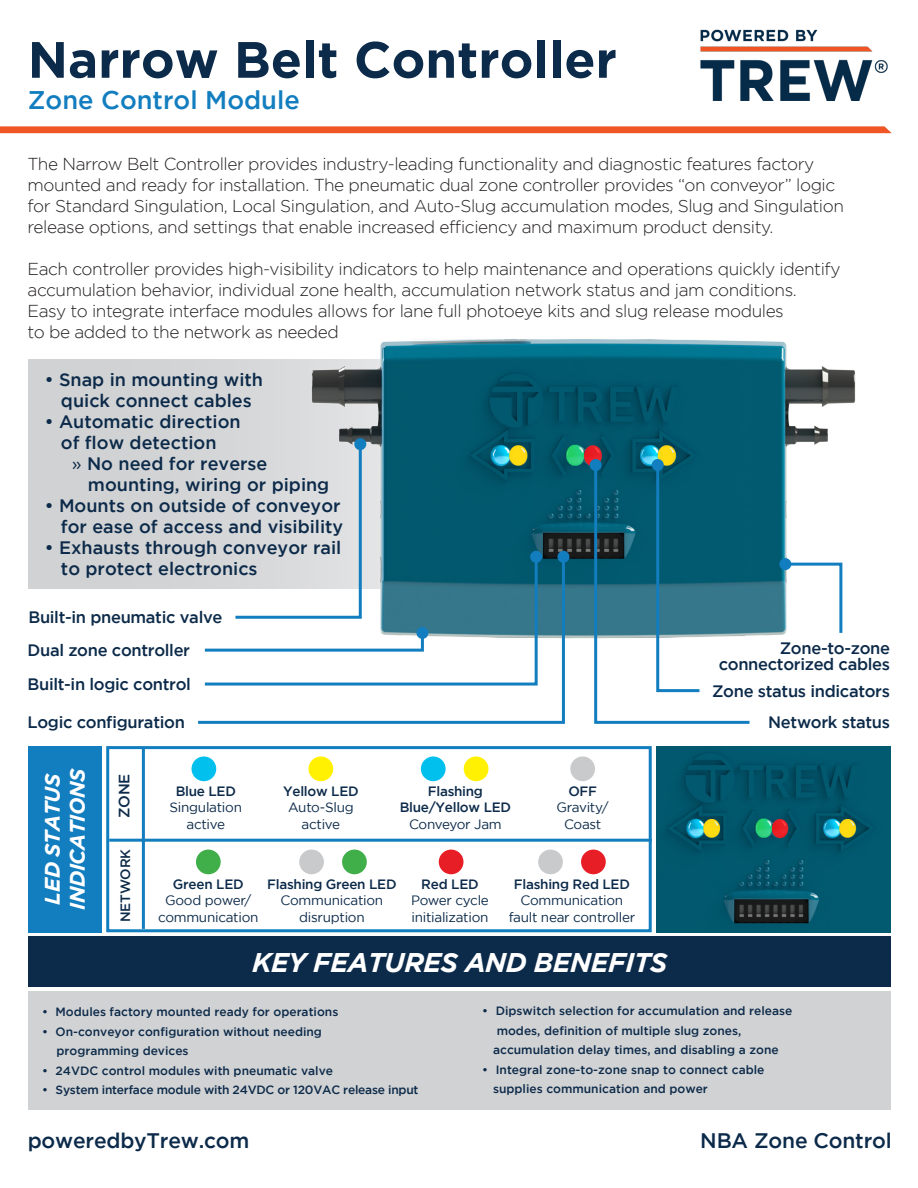
<style>
.page{position:relative;width:918px;height:1188px;background:#fff}
.page>*{position:absolute;margin:0;border:0;box-sizing:border-box;transform-origin:0 0}
.t1{font:700 51px "Gotham";color:#0c2a49}
.t2{font:italic 700 27px "Gotham";letter-spacing:-.02em;color:#fff}
.t3{font:500 25.5px "Gotham";color:#127dbf}
.t4{font:500 21px "Gotham";letter-spacing:-.01em;color:#0c2a49}
.t5{font:italic 700 21px/25.2px "Gotham";color:#fff}
.t6{font:500 18px/21px "Gotham";color:#0c2a49;text-align:center}
.t7{font:300 17.25px/21px "Gotham";letter-spacing:-.025em;color:#231f20}
.t8{font:500 16.5px/16.5px "Gotham";letter-spacing:-.02em;color:#0c2a49;text-align:right}
.t9{font:500 15px "Gotham";color:#0c2a49}
.t10{font:13.5px/16.5px "Gotham";letter-spacing:-.02em;color:#0c2a49;text-align:center}
.t11{font:500 13.5px/16.5px "Gotham";letter-spacing:-.02em;color:#0c2a49;text-align:center}
.t12{font:500 12px/19.5px "Gotham";color:#0c2a49}
.t13{font:500 12px "Gotham";letter-spacing:-.02em;color:#0c2a49}
.s1{font-weight:400}
.s2{font-weight:500}
</style>
<div class="page">
<div style="left:28px;top:359px;width:490px;height:230px;background:#d1d2d4"></div>
<svg style="left:0;top:126px;width:892px;height:7px;background:#f05f32"></svg>
<img style="left:700px;top:29px;width:188px;height:72px">
<img style="left:305px;top:339px;width:551px;height:300px">
<div style="left:305px;top:441px;width:58px;height:113px;background:#dedfe0"></div>
<div style="left:354px;top:438px;width:12px;height:12px;background:#127dbf;border-radius:50%"></div>
<div style="left:530px;top:551px;width:12px;height:12px;background:#127dbf;border-radius:50%"></div>
<svg style="left:198px;top:554px;width:368px;height:170px"></svg>
<div style="left:557px;top:551px;width:12px;height:12px;background:#127dbf;border-radius:50%"></div>
<div style="left:652px;top:459px;width:12px;height:12px;background:#127dbf;border-radius:50%"></div>
<svg style="left:782px;top:561px;width:62px;height:75px"></svg>
<div style="left:779px;top:558px;width:12px;height:12px;background:#127dbf;border-radius:50%"></div>
<svg style="left:593px;top:462px;width:160px;height:262px"></svg>
<div style="left:590px;top:459px;width:12px;height:12px;background:#127dbf;border-radius:50%"></div>
<img style="left:657px;top:746px;width:233px;height:186px">
<div style="left:28px;top:746px;width:74px;height:186px;background:#127dbf"></div>
<div style="left:106px;top:746px;width:546px;height:186px;border:3px solid #127dbf"></div>
<div style="left:192px;top:756px;width:24px;height:25px;background:#02c0ee;border-radius:50%"></div>
<div style="left:196px;top:850px;width:25px;height:24px;background:#40ae49;border-radius:50%"></div>
<div style="left:570px;top:756px;width:25px;height:25px;background:#c9cacc;border-radius:50%"></div>
<div style="left:309px;top:756px;width:24px;height:25px;background:#fff101;border-radius:50%"></div>
<div style="left:439px;top:850px;width:24px;height:24px;background:#e81e26;border-radius:50%"></div>
<div style="left:421px;top:756px;width:25px;height:25px;background:#02c0ee;border-radius:50%"></div>
<div style="left:464px;top:756px;width:24px;height:25px;background:#fff101;border-radius:50%"></div>
<div style="left:299px;top:850px;width:25px;height:24px;background:#c9cacc;border-radius:50%"></div>
<div style="left:342px;top:850px;width:25px;height:24px;background:#40ae49;border-radius:50%"></div>
<div style="left:538px;top:850px;width:25px;height:24px;background:#c9cacc;border-radius:50%"></div>
<div style="left:581px;top:850px;width:25px;height:24px;background:#e81e26;border-radius:50%"></div>
<div style="left:29px;top:991px;width:862px;height:119px;background:#d1d2d4"></div>
<div style="left:29px;top:937px;width:862px;height:50px;background:#0c2a49"></div>
<hr style="left:142px;top:748px;width:3px;height:181px;background:#127dbf">
<hr style="left:109px;top:839px;width:543px;height:3px;background:#127dbf">
<p class="t1" style="left:28px;top:30px;width:591px">Narrow Belt Controller</p>
<p class="t3" style="left:28px;top:85px;width:274px">Zone Control Module</p>
<p class="t7" style="left:28px;top:153px;width:818px">The Narrow Belt Controller provides industry-leading functionality and diagnostic features factory mounted and ready for installation. The pneumatic dual zone controller provides “on conveyor” logic for Standard Singulation, Local Singulation, and Auto-Slug accumulation modes, Slug and Singulation release options, and settings that enable increased efficiency and maximum product density.</p>
<p class="t7" style="left:28px;top:258px;width:814px">Each controller provides high-visibility indicators to help maintenance and operations quickly identify accumulation behavior, individual zone health, accumulation network status and jam conditions.<br>Easy to integrate interface modules allows for lane full photoeye kits and slug release modules<br>to be added to the network as needed</p>
<p class="t6" style="left:45px;top:368px;width:220px">• Snap in mounting with quick connect cables</p>
<p class="t6" style="left:45px;top:410px;width:198px">• Automatic direction of flow detection</p>
<p class="t6" style="left:88px;top:452px;width:243px;text-align:left;text-indent:-16px"><span class="s1">»</span> No need for reverse mounting, wiring or piping</p>
<p class="t6" style="left:45px;top:494px;width:300px;text-align:right">• Mounts on outside of conveyor for ease of access and visibility</p>
<p class="t6" style="left:61px;top:536px;width:282px;text-align:left;text-indent:-16px">• Exhausts through conveyor rail to protect electronics</p>
<p class="t8" style="left:28px;top:609px;width:196px">Built-in pneumatic valve</p>
<p class="t8" style="left:719px;top:639px;width:173px">Zone-to-zone connectorized cables</p>
<p class="t8" style="left:28px;top:642px;width:164px">Dual zone controller</p>
<p class="t8" style="left:28px;top:676px;width:165px">Built-in logic control</p>
<p class="t8" style="left:28px;top:714px;width:159px">Logic configuration</p>
<p class="t8" style="left:768px;top:714px;width:123px">Network status</p>
<p class="t8" style="left:712px;top:682px;width:180px">Zone status indicators</p>
<p class="t5" style="left:39px;top:910px;width:144px;rotate:-90deg">LED STATUS<br>INDICATIONS</p>
<p class="t9" style="left:116px;top:818px;width:46px;rotate:-90deg">ZONE</p>
<p class="t11" style="left:117px;top:922px;width:74px;rotate:-90deg">NETWORK</p>
<p class="t10" style="left:170px;top:783px;width:74px"><span class="s2">Blue LED<br></span>Singulation active</p>
<p class="t10" style="left:283px;top:783px;width:77px"><span class="s2">Yellow LED<br></span>Auto-Slug active</p>
<p class="t11" style="left:400px;top:782px;width:113px">Flashing<br>Blue/Yellow LED<br><span class="s1">Conveyor Jam</span></p>
<p class="t10" style="left:557px;top:783px;width:54px"><span class="s2">OFF<br></span>Gravity/<br>Coast</p>
<p class="t10" style="left:158px;top:876px;width:102px"><span class="s2">Green LED<br></span>Good power/ communication</p>
<p class="t10" style="left:267px;top:876px;width:131px"><span class="s2">Flashing Green LED<br></span>Communication disruption</p>
<p class="t10" style="left:509px;top:876px;width:128px"><span class="s2">Flashing Red LED<br></span>Communication fault near controller</p>
<p class="t10" style="left:411px;top:876px;width:79px"><span class="s2">Red LED<br></span>Power cycle initialization</p>
<p class="t2" style="left:252px;top:947px;width:417px">KEY FEATURES AND BENEFITS</p>
<p class="t12" style="left:42px;top:1002px;width:298px">• Modules factory mounted ready for operations</p>
<p class="t12" style="left:56px;top:1022px;width:267px;text-indent:-14px">• On-conveyor configuration without needing programming devices</p>
<p class="t12" style="left:42px;top:1061px;width:293px">• 24VDC control modules with pneumatic valve</p>
<p class="t13" style="left:42px;top:1083px;width:378px">• System interface module with 24VDC or 120VAC release input</p>
<p class="t4" style="left:28px;top:1128px;width:223px">poweredbyTrew.com</p>
<p class="t12" style="left:493px;top:1001px;width:301px;text-indent:-11px">• Dipswitch selection for accumulation and release modes, definition of multiple slug zones, accumulation delay times, and disabling a zone</p>
<p class="t12" style="left:493px;top:1060px;width:273px;text-indent:-11px">• Integral zone-to-zone snap to connect cable supplies communication and power</p>
<p class="t4" style="left:700px;top:1128px;width:193px">NBA Zone Control</p>
</div>
